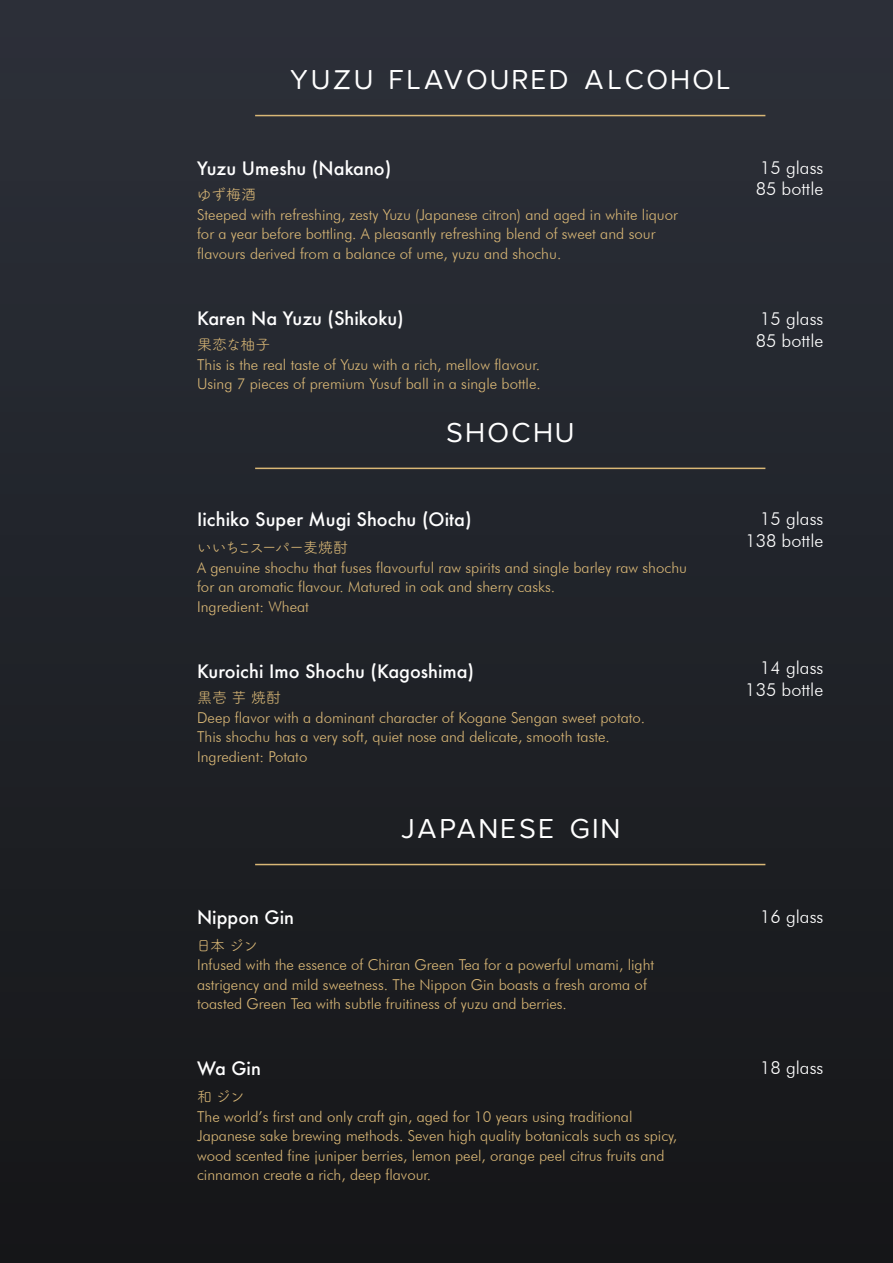
<style>
.page{position:relative;width:893px;height:1263px;background:#fff}
.page>*{position:absolute;margin:0;border:0;box-sizing:border-box;transform-origin:0 0}
.t1{font:300 37.5px "Montauk";letter-spacing:.1em;color:#fff}
.t2{font:500 18px "Futura";color:#fff}
.t3{font:300 18px/21.6px "Futura BT";color:#fff}
.t4{font:300 15px/19.5px "Futura BT";color:#d9b776}
.t5{font:15px "Tsuku A Rd Gothic Std R";letter-spacing:-.04em;color:#d9b776}
.t6{font:15px "Tsuku A Rd Gothic Std R";letter-spacing:-.095em;color:#d9b776}
</style>
<div class="page">
<div style="left:0;top:0;width:893px;height:1263px;background:linear-gradient(to bottom,#2c3039,#151618)"></div>
<hr style="left:255px;top:864px;width:510px;height:1px;background:#d9b776">
<hr style="left:255px;top:468px;width:510px;height:1px;background:#d9b776">
<hr style="left:255px;top:115px;width:510px;height:1px;background:#d9b776">
<h1 class="t1" style="left:290px;top:55px;width:441px">YUZU FLAVOURED ALCOHOL</h1>
<p class="t2" style="left:197px;top:156px;width:196px">Yuzu Umeshu (Nakano)</p>
<p class="t5" style="left:197px;top:183px;width:61px">ゆず梅酒</p>
<p class="t4" style="left:197px;top:205px;width:482px">Steeped with refreshing, zesty Yuzu (Japanese citron) and aged in white liquor for a year before bottling. A pleasantly refreshing blend of sweet and sour flavours derived from a balance of ume, yuzu and shochu.</p>
<p class="t2" style="left:197px;top:306px;width:208px">Karen Na Yuzu (Shikoku)</p>
<p class="t5" style="left:197px;top:333px;width:75px">果恋な柚子</p>
<p class="t4" style="left:197px;top:355px;width:345px">This is the real taste of Yuzu with a rich, mellow flavour.<br>Using 7 pieces of premium Yusuf ball in a single bottle.</p>
<h1 class="t1" style="left:447px;top:407px;width:128px">SHOCHU</h1>
<p class="t2" style="left:197px;top:507px;width:276px">Iichiko Super Mugi Shochu (Oita)</p>
<p class="t6" style="left:197px;top:536px;width:153px">いいちこスーパー麦焼酎</p>
<p class="t4" style="left:197px;top:557px;width:491px">A genuine shochu that fuses flavourful raw spirits and single barley raw shochu for an aromatic flavour. Matured in oak and sherry casks.<br>Ingredient: Wheat</p>
<p class="t2" style="left:197px;top:659px;width:279px">Kuroichi Imo Shochu (Kagoshima)</p>
<p class="t5" style="left:197px;top:686px;width:85px">黒壱 芋 焼酎</p>
<p class="t4" style="left:197px;top:707px;width:450px">Deep flavor with a dominant character of Kogane Sengan sweet potato.<br>This shochu has a very soft, quiet nose and delicate, smooth taste.<br>Ingredient: Potato</p>
<h1 class="t1" style="left:401px;top:803px;width:220px">JAPANESE GIN</h1>
<p class="t3" style="left:756px;top:156px;width:69px">15 glass<br>85 bottle</p>
<p class="t3" style="left:756px;top:308px;width:69px">15 glass<br>85 bottle</p>
<p class="t3" style="left:745px;top:508px;width:80px;text-align:right">15 glass<br>138 bottle</p>
<p class="t3" style="left:745px;top:657px;width:80px;text-align:right">14 glass<br>135 bottle</p>
<p class="t2" style="left:197px;top:905px;width:99px">Nippon Gin</p>
<p class="t5" style="left:196px;top:934px;width:63px">日本 ジン</p>
<p class="t4" style="left:197px;top:955px;width:459px">Infused with the essence of Chiran Green Tea for a powerful umami, light astrigency and mild sweetness. The Nippon Gin boasts a fresh aroma of toasted Green Tea with subtle fruitiness of yuzu and berries.</p>
<p class="t2" style="left:197px;top:1056px;width:65px">Wa Gin</p>
<p class="t5" style="left:197px;top:1085px;width:49px">和 ジン</p>
<p class="t4" style="left:197px;top:1106px;width:482px">The world’s first and only craft gin, aged for 10 years using traditional Japanese sake brewing methods. Seven high quality botanicals such as spicy, wood scented fine juniper berries, lemon peel, orange peel citrus fruits and cinnamon create a rich, deep flavour.</p>
<p class="t3" style="left:760px;top:905px;width:65px">16 glass</p>
<p class="t3" style="left:760px;top:1056px;width:65px">18 glass</p>
</div>
